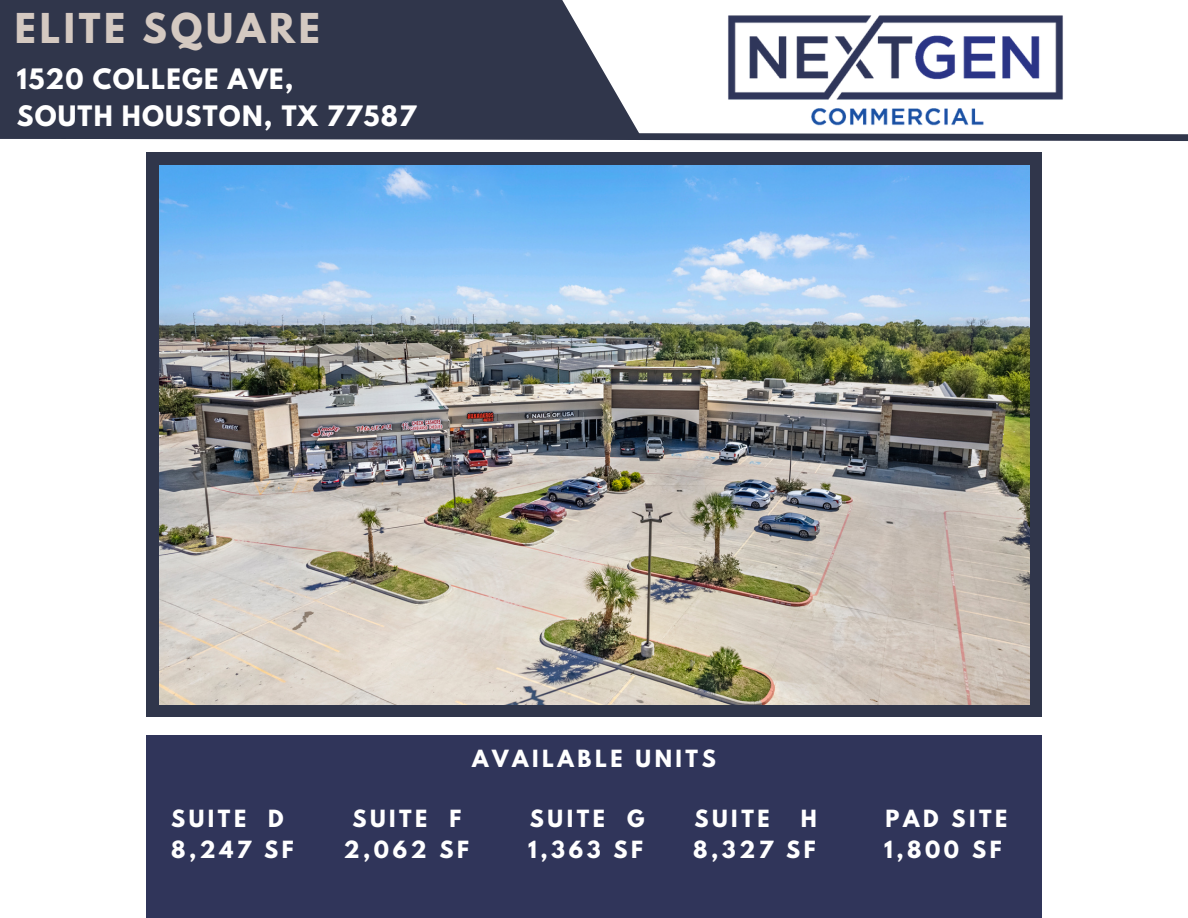
<style>
.page{position:relative;width:1188px;height:918px;background:#fff}
.page>*{position:absolute;margin:0;border:0;box-sizing:border-box;transform-origin:0 0}
.t1{font:700 36.45px "League Spartan";letter-spacing:.1em;color:#d4c9c1}
.t2{font:700 24.9px/37.2px "League Spartan";letter-spacing:.05em;color:#fff}
.t3{font:700 21px "League Spartan";letter-spacing:.17em;color:#fff}
</style>
<div class="page">
<div style="left:146px;top:152px;width:896px;height:565px;background:#30364b"></div>
<img style="left:728px;top:15px;width:335px;height:225px">
<svg style="left:127px;top:130px;width:1061px;height:13px"></svg>
<div style="left:0;top:0;width:642px;height:139px;background:#30364b"></div>
<img style="left:159px;top:165px;width:870px;height:539px">
<div style="left:146px;top:735px;width:896px;height:183px;background:#30355a"></div>
<p class="t1" style="left:15px;top:10px;width:306px">ELITE SQUARE</p>
<p class="t2" style="left:17px;top:63px;width:401px">1520 COLLEGE AVE,<br>SOUTH HOUSTON, TX 77587</p>
<p class="t3" style="left:472px;top:748px;width:245px">AVAILABLE UNITS</p>
<p class="t3" style="left:171px;top:809px;width:114px">SUITE D</p>
<p class="t3" style="left:352px;top:809px;width:111px">SUITE F</p>
<p class="t3" style="left:530px;top:809px;width:116px">SUITE G</p>
<p class="t3" style="left:695px;top:809px;width:77px">SUITE</p>
<p class="t3" style="left:801px;top:809px;width:17px">H</p>
<p class="t3" style="left:885px;top:809px;width:123px">PAD SITE</p>
<p class="t3" style="left:171px;top:839px;width:124px">8,247 SF</p>
<p class="t3" style="left:344px;top:839px;width:127px">2,062 SF</p>
<p class="t3" style="left:528px;top:839px;width:116px">1,363 SF</p>
<p class="t3" style="left:693px;top:839px;width:124px">8,327 SF</p>
<p class="t3" style="left:884px;top:839px;width:119px">1,800 SF</p>
</div>
